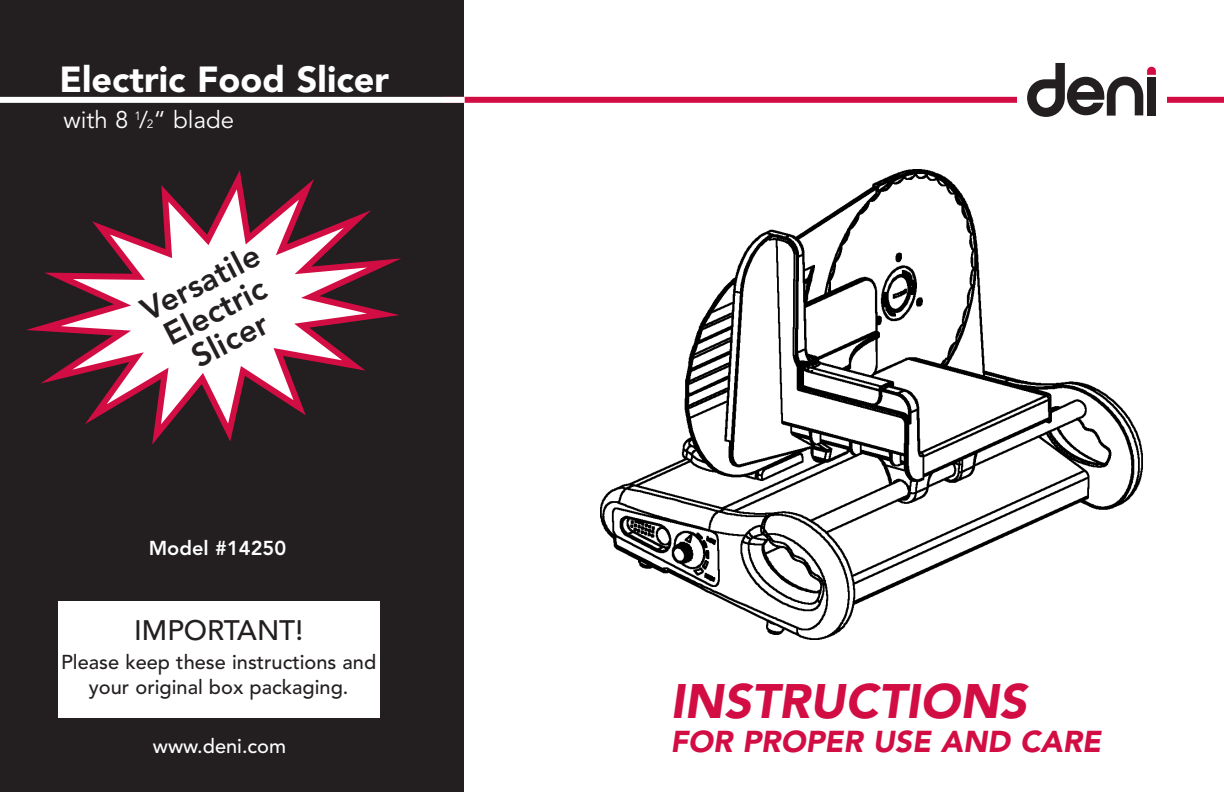
<style>
.page{position:relative;width:1224px;height:792px;background:#fff}
.page>*{position:absolute;margin:0;border:0;box-sizing:border-box;transform-origin:0 0}
.t1{font:italic 900 48px "Avenir";color:#d20d44}
.t2{font:900 36px "Avenir";color:#fff}
.t3{font:800 32px/32px "Avenir";color:#231f20;text-align:center}
.t4{font:italic 900 30px "Avenir";color:#d20d44}
.t5{font:500 28px "Avenir";color:#231f20}
.t6{font:24px "Avenir";color:#fff}
.t7{font:500 20px/25px "Avenir";color:#231f20;text-align:center}
.t8{font:500 20px "Avenir";color:#fff}
.t9{font:800 20px "Avenir";color:#fff}
.s1{font-size:12px}
</style>
<div class="page">
<img style="left:601px;top:169px;width:541px;height:471px">
<div style="left:0;top:0;width:464px;height:792px;background:#231f20"></div>
<svg style="left:26px;top:170px;width:375px;height:275px"></svg>
<div style="left:443px;top:97px;width:781px;height:6px;background:#d20d44"></div>
<div style="left:58px;top:601px;width:322px;height:117px;background:#fff"></div>
<div style="left:1018px;top:60px;width:149px;height:63px;background:#fff"></div>
<svg style="left:1027px;top:63px;width:129px;height:54px"></svg>
<div style="left:0;top:97px;width:465px;height:6px;background:#fff"></div>
<h2 class="t2" style="left:60px;top:64px;width:331px">Electric Food Slicer</h2>
<p class="t6" style="left:63px;top:110px;width:172px">with 8 <sup>1</sup>/<span class="s1">2</span>“ blade</p>
<h3 class="t3" style="left:137px;top:300px;width:131px;rotate:-27deg">Versatile<br>Electric<br>Slicer</h3>
<p class="t9" style="left:149px;top:540px;width:139px">Model #14250</p>
<h3 class="t5" style="left:134px;top:619px;width:170px">IMPORTANT!</h3>
<p class="t7" style="left:61px;top:651px;width:317px">Please keep these instructions and your original box packaging.</p>
<p class="t8" style="left:153px;top:738px;width:135px">www.deni.com</p>
<h1 class="t1" style="left:670px;top:681px;width:358px">INSTRUCTIONS</h1>
<h3 class="t4" style="left:670px;top:729px;width:432px">FOR PROPER USE AND CARE</h3>
</div>
